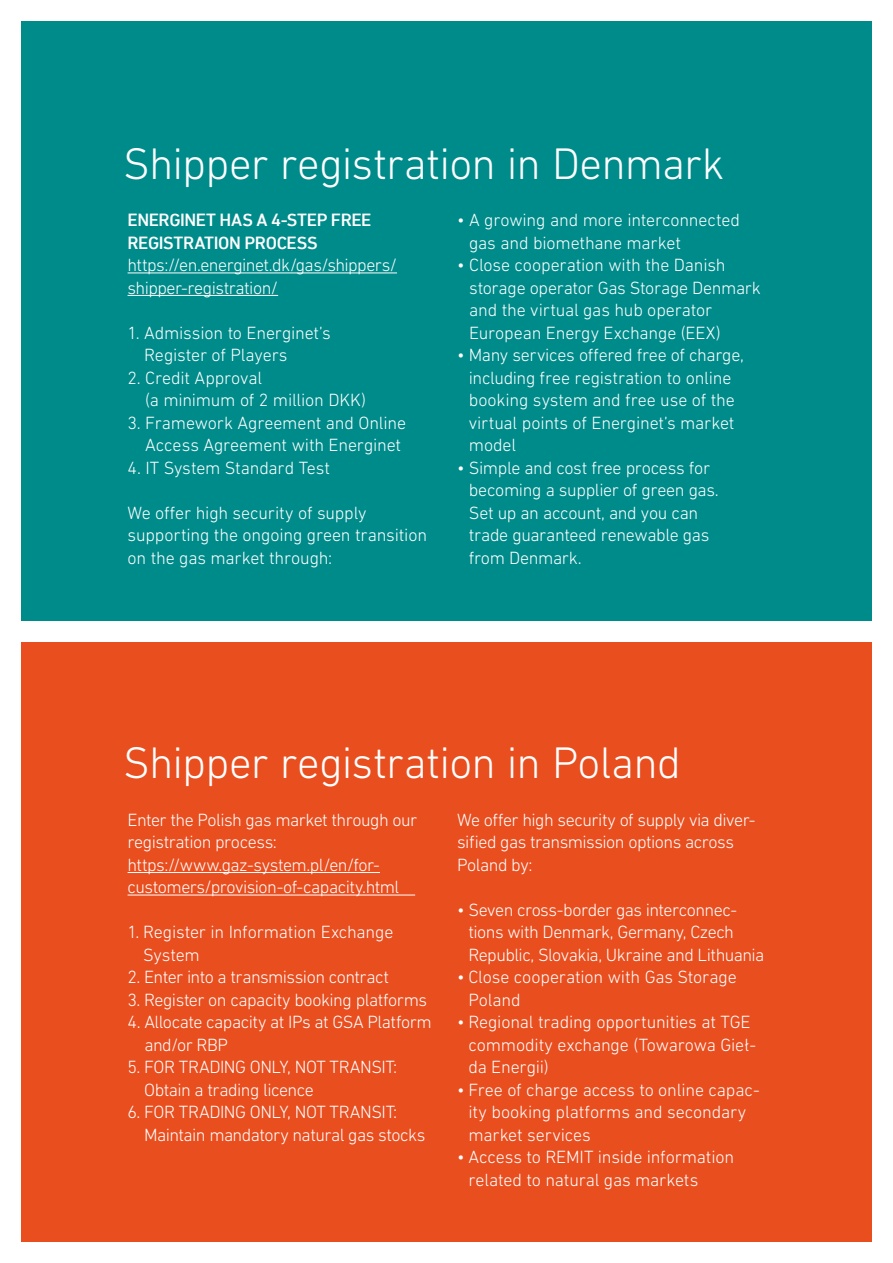
<style>
.page{position:relative;width:893px;height:1263px;background:#fff}
.page>*{position:absolute;margin:0;border:0;box-sizing:border-box;transform-origin:0 0}
.t1{font:300 45px "DIN Next LT Pro";letter-spacing:-.015em;color:#fff}
.t2{font:300 18px/22.5px "DIN Next LT Pro";letter-spacing:-.015em;color:#fff}
.t3{font:500 18px/22.5px "DIN Next LT Pro";letter-spacing:-.02em;color:#fff}
</style>
<div class="page">
<div style="left:21px;top:21px;width:851px;height:600px;background:#008b8b"></div>
<div style="left:21px;top:642px;width:851px;height:600px;background:#e94e1f"></div>
<hr style="left:128px;top:272px;width:269px;height:1px;background:#fff">
<hr style="left:128px;top:295px;width:150px;height:1px;background:#fff">
<hr style="left:128px;top:872px;width:252px;height:1px;background:#fff">
<hr style="left:128px;top:894px;width:287px;height:1px;background:#fff">
<h1 class="t1" style="left:123px;top:137px;width:603px">Shipper registration in Denmark</h1>
<p class="t3" style="left:128px;top:209px;width:245px">ENERGINET HAS A 4-STEP FREE<br>REGISTRATION PROCESS</p>
<p class="t2" style="left:128px;top:254px;width:271px">https://en.energinet.dk/gas/shippers/ shipper-registration/</p>
<p class="t2" style="left:144px;top:321px;width:188px;text-indent:-17px">1. Admission to Energinet’s<br>Register of Players</p>
<p class="t2" style="left:145px;top:366px;width:222px;text-indent:-18px">2. Credit Approval<br>(a minimum of 2 million DKK)</p>
<p class="t2" style="left:128px;top:411px;width:280px;text-align:right">3. Framework Agreement and Online<br>Access Agreement with Energinet</p>
<p class="t2" style="left:128px;top:456px;width:204px">4. IT System Standard Test</p>
<p class="t2" style="left:128px;top:501px;width:301px">We offer high security of supply supporting the ongoing green transition on the gas market through:</p>
<p class="t2" style="left:469px;top:209px;width:272px;text-indent:-12px">• A growing and more interconnected gas and biomethane market</p>
<p class="t2" style="left:469px;top:254px;width:293px;text-indent:-12px">• Close cooperation with the Danish storage operator Gas Storage Denmark and the virtual gas hub operator European Energy Exchange (EEX)</p>
<p class="t2" style="left:469px;top:344px;width:277px;text-indent:-12px">• Many services offered free of charge, including free registration to online booking system and free use of the virtual points of Energinet’s market model</p>
<p class="t2" style="left:469px;top:456px;width:252px;text-indent:-12px">• Simple and cost free process for becoming a supplier of green gas.<br>Set up an account, and you can trade guaranteed renewable gas from Denmark.</p>
<h1 class="t1" style="left:123px;top:737px;width:559px">Shipper registration in Poland</h1>
<p class="t2" style="left:128px;top:808px;width:291px">Enter the Polish gas market through our registration process: https://www.gaz-system.pl/en/for&shy;customers/provision-of-capacity.html</p>
<p class="t2" style="left:143px;top:921px;width:252px;text-indent:-16px">1. Register in Information Exchange<br>System</p>
<p class="t2" style="left:128px;top:966px;width:263px">2. Enter into a transmission contract</p>
<p class="t2" style="left:128px;top:988px;width:301px">3. Register on capacity booking platforms</p>
<p class="t2" style="left:144px;top:1011px;width:289px;text-indent:-17px">4. Allocate capacity at IPs at GSA Platform and/or RBP</p>
<p class="t2" style="left:144px;top:1056px;width:254px;text-indent:-17px">5. FOR TRADING ONLY, NOT TRANSIT:<br>Obtain a trading licence</p>
<p class="t2" style="left:144px;top:1101px;width:283px;text-indent:-17px">6. FOR TRADING ONLY, NOT TRANSIT:<br>Maintain mandatory natural gas stocks</p>
<p class="t2" style="left:457px;top:808px;width:300px">We offer high security of supply via diver&shy;sified gas transmission options across<br>Poland by:</p>
<p class="t2" style="left:468px;top:898px;width:297px;text-indent:-11px">• Seven cross-border gas interconnec&shy;tions with Denmark, Germany, Czech<br>Republic, Slovakia, Ukraine and Lithuania</p>
<p class="t2" style="left:468px;top:966px;width:270px;text-indent:-11px">• Close cooperation with Gas Storage<br>Poland</p>
<p class="t2" style="left:468px;top:1011px;width:289px;text-indent:-11px">• Regional trading opportunities at TGE commodity exchange (Towarowa Gieł&shy;da Energii)</p>
<p class="t2" style="left:468px;top:1078px;width:293px;text-indent:-11px">• Free of charge access to online capac&shy;ity booking platforms and secondary market services</p>
<p class="t2" style="left:468px;top:1146px;width:267px;text-indent:-11px">• Access to REMIT inside information related to natural gas markets</p>
</div>
